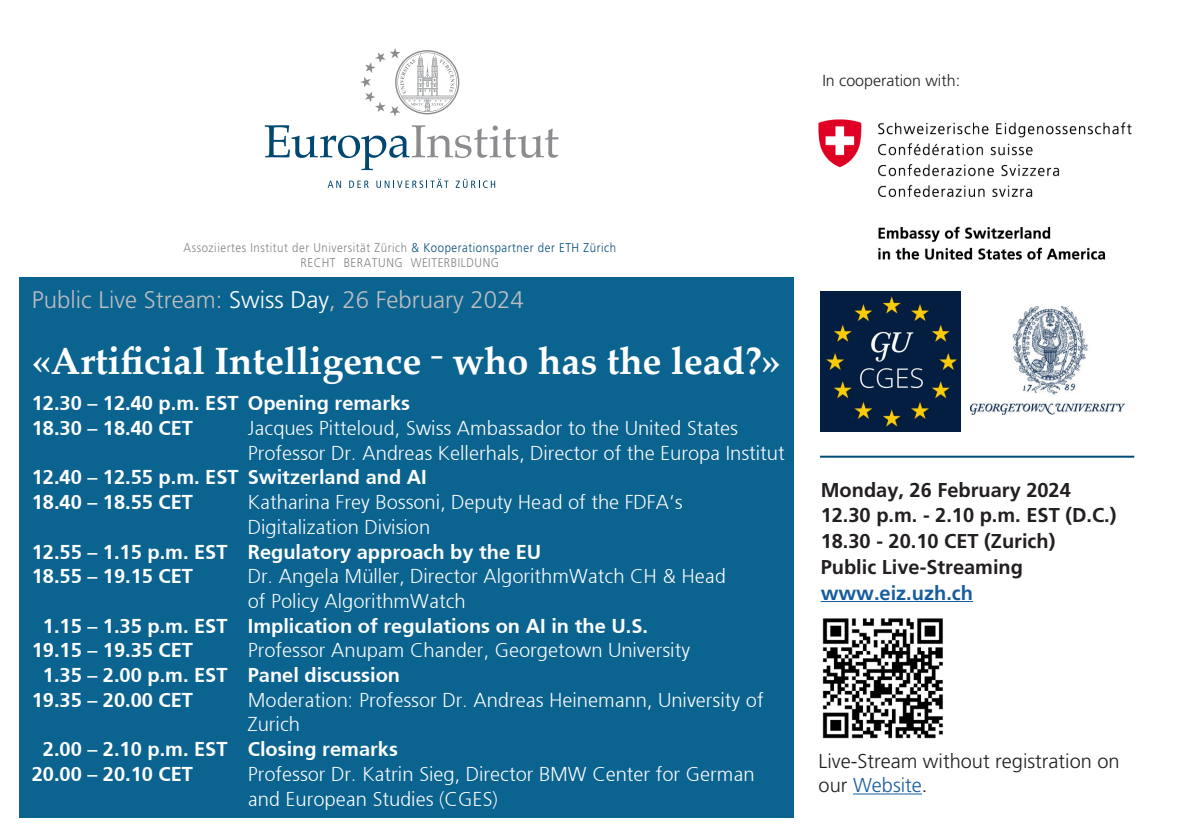
<style>
.page{position:relative;width:1191px;height:840px;background:#fff}
.page>*{position:absolute;margin:0;border:0;box-sizing:border-box;transform-origin:0 0}
.t1{font:700 38px "Palatino Linotype";color:#fff}
.t2{font:300 24px "Frutiger LT Pro";color:#bcbdc0}
.t3{font:300 20px "Frutiger 45";color:#fff}
.t4{font:300 20px "Frutiger 45";color:#fff}
.t5{font:700 20px "Frutiger LT Pro";color:#231f20}
.t6{font:300 20px/24px "Frutiger LT Pro";color:#231f20}
.t7{font:700 20px "Frutiger LT Pro";color:#175d9e}
.t8{font:300 16px "Frutiger LT Pro";color:#231f20}
.t9{font:300 12.6px "Frutiger LT Pro";letter-spacing:.05em;color:#808285;scale:.9 1}
.s1{color:#004c79}
.s2{color:#fff}
.s3{color:#175d9e}
</style>
<div class="page">
<div style="left:20px;top:277px;width:774px;height:539px;background:#0b6390"></div>
<svg style="left:328px;top:180px;width:13px;height:8px"></svg>
<svg style="left:349px;top:180px;width:20px;height:8px"></svg>
<svg style="left:376px;top:179px;width:72px;height:9px"></svg>
<svg style="left:456px;top:179px;width:39px;height:9px"></svg>
<svg style="left:265px;top:125px;width:293px;height:45px"></svg>
<svg style="left:360px;top:48px;width:99px;height:68px"></svg>
<hr style="left:820px;top:455px;width:314px;height:2px;background:#004c79">
<hr style="left:853px;top:793px;width:69px;height:1px;background:#175d9e">
<hr style="left:820px;top:600px;width:153px;height:1px;background:#175d9e">
<img style="left:818px;top:119px;width:313px;height:140px">
<img style="left:822px;top:618px;width:121px;height:121px">
<img style="left:821px;top:291px;width:139px;height:140px">
<img style="left:971px;top:307px;width:153px;height:107px">
<p class="t8" style="left:822px;top:71px;width:139px">In cooperation with:</p>
<p class="t9" style="left:184px;top:240px;width:482px">Assoziiertes Institut der Universität Zürich <span class="s1">&amp; Kooperationspartner der ETH Zürich</span></p>
<p class="t9" style="left:300px;top:255px;width:222px">RECHT BERATUNG WEITERBILDUNG</p>
<p class="t2" style="left:32px;top:286px;width:494px">Public Live Stream: <span class="s2">Swiss Day</span>, 26 February 2024</p>
<p class="t1" style="left:32px;top:334px;width:750px">«Artificial Intelligence ⁻ who has the lead?»</p>
<p class="t4" style="left:32px;top:391px;width:380px">12.30 – 12.40 p.m. EST Opening remarks</p>
<p class="t4" style="left:32px;top:416px;width:163px">18.30 – 18.40 CET</p>
<p class="t3" style="left:248px;top:416px;width:492px">Jacques Pitteloud, Swiss Ambassador to the United States</p>
<p class="t3" style="left:248px;top:441px;width:538px">Professor Dr. Andreas Kellerhals, Director of the Europa Institut</p>
<p class="t4" style="left:32px;top:465px;width:396px">12.40 – 12.55 p.m. EST Switzerland and AI</p>
<p class="t4" style="left:32px;top:490px;width:163px">18.40 – 18.55 CET</p>
<p class="t3" style="left:248px;top:490px;width:436px">Katharina Frey Bossoni, Deputy Head of the FDFA‘s</p>
<p class="t3" style="left:248px;top:515px;width:184px">Digitalization Division</p>
<p class="t4" style="left:32px;top:539px;width:511px">12.55 – 1.15 p.m. EST Regulatory approach by the EU</p>
<p class="t4" style="left:32px;top:564px;width:163px">18.55 – 19.15 CET</p>
<p class="t3" style="left:248px;top:564px;width:479px">Dr. Angela Müller, Director AlgorithmWatch CH &amp; Head</p>
<p class="t3" style="left:248px;top:589px;width:219px">of Policy AlgorithmWatch</p>
<p class="t4" style="left:43px;top:613px;width:606px">1.15 – 1.35 p.m. EST Implication of regulations on AI in the U.S.</p>
<p class="t4" style="left:32px;top:638px;width:163px">19.15 – 19.35 CET</p>
<p class="t3" style="left:248px;top:638px;width:444px">Professor Anupam Chander, Georgetown University</p>
<p class="t4" style="left:43px;top:662px;width:359px">1.35 – 2.00 p.m. EST Panel discussion</p>
<p class="t4" style="left:32px;top:687px;width:163px">19.35 – 20.00 CET</p>
<p class="t3" style="left:248px;top:688px;width:517px">Moderation: Professor Dr. Andreas Heinemann, University of</p>
<p class="t3" style="left:248px;top:712px;width:54px">Zurich</p>
<p class="t4" style="left:43px;top:736px;width:356px">2.00 – 2.10 p.m. EST Closing remarks</p>
<p class="t4" style="left:32px;top:761px;width:163px">20.00 – 20.10 CET</p>
<p class="t3" style="left:248px;top:762px;width:508px">Professor Dr. Katrin Sieg, Director BMW Center for German</p>
<p class="t3" style="left:248px;top:786px;width:252px">and European Studies (CGES)</p>
<p class="t5" style="left:820px;top:477px;width:252px">Monday, 26 February 2024</p>
<p class="t5" style="left:820px;top:503px;width:297px">12.30 p.m. - 2.10 p.m. EST (D.C.)</p>
<p class="t5" style="left:820px;top:529px;width:236px">18.30 - 20.10 CET (Zurich)</p>
<p class="t5" style="left:820px;top:554px;width:204px">Public Live-Streaming</p>
<p class="t7" style="left:820px;top:580px;width:154px">www.eiz.uzh.ch</p>
<p class="t6" style="left:818px;top:748px;width:303px">Live-Stream without registration on our <span class="s3">Website</span>.</p>
</div>
